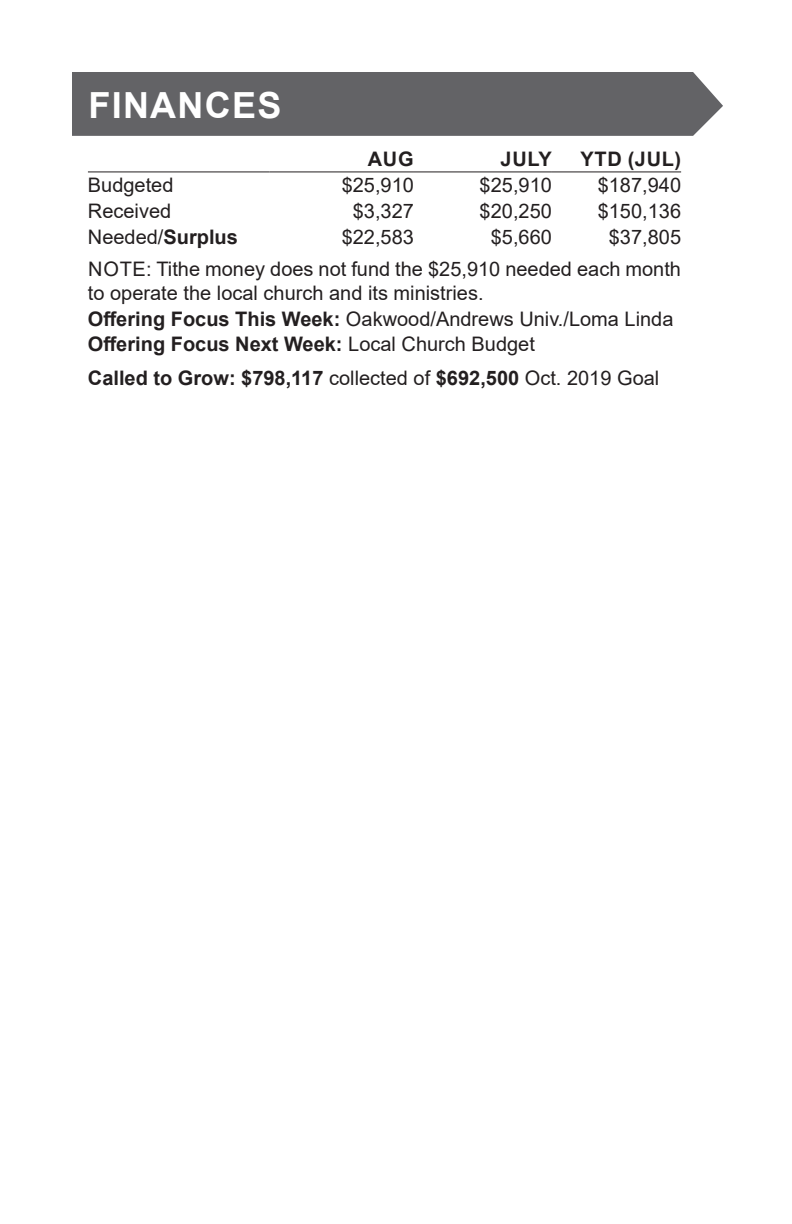
<style>
.page{position:relative;width:792px;height:1224px;background:#fff}
.page>*{position:absolute;margin:0;border:0;box-sizing:border-box;transform-origin:0 0}
.t1{font:700 36px "Arial";letter-spacing:.035em;color:#fff}
.t2{font:20px/24px "Arial";color:#231f20}
.t3{font:700 20px "Arial";color:#231f20}
.s1{font-weight:700}
.s2{font-weight:400}
</style>
<div class="page">
<hr style="left:88px;top:172px;width:181px;height:1px;background:#231f20">
<hr style="left:269px;top:172px;width:145px;height:1px;background:#231f20">
<hr style="left:414px;top:172px;width:138px;height:1px;background:#231f20">
<hr style="left:552px;top:172px;width:129px;height:1px;background:#231f20">
<div style="left:72px;top:72px;width:651px;height:64px;background:#636366"></div>
<p class="t1" style="left:89px;top:80px;width:194px">FINANCES</p>
<p class="t3" style="left:368px;top:145px;width:47px">AUG</p>
<p class="t3" style="left:501px;top:145px;width:53px">JULY</p>
<p class="t3" style="left:581px;top:145px;width:102px">YTD (JUL)</p>
<p class="t2" style="left:88px;top:173px;width:87px">Budgeted</p>
<p class="t2" style="left:342px;top:173px;width:74px">$25,910</p>
<p class="t2" style="left:480px;top:173px;width:74px">$25,910</p>
<p class="t2" style="left:598px;top:173px;width:85px">$187,940</p>
<p class="t2" style="left:88px;top:199px;width:85px">Received</p>
<p class="t2" style="left:353px;top:199px;width:63px">$3,327</p>
<p class="t2" style="left:480px;top:199px;width:74px">$20,250</p>
<p class="t2" style="left:598px;top:199px;width:85px">$150,136</p>
<p class="t2" style="left:88px;top:225px;width:152px">Needed/<span class="s1">Surplus</span></p>
<p class="t2" style="left:342px;top:225px;width:74px">$22,583</p>
<p class="t2" style="left:491px;top:225px;width:63px">$5,660</p>
<p class="t2" style="left:609px;top:225px;width:74px">$37,805</p>
<p class="t2" style="left:88px;top:256px;width:595px">NOTE: Tithe money does not fund the $25,910 needed each month to operate the local church and its ministries.</p>
<p class="t2" style="left:88px;top:307px;width:587px"><span class="s1">Offering Focus This Week:</span> Oakwood/Andrews Univ./Loma Linda</p>
<p class="t3" style="left:88px;top:330px;width:449px">Offering Focus Next Week: <span class="s2">Local Church Budget</span></p>
<p class="t3" style="left:88px;top:364px;width:573px">Called to Grow: $798,117 <span class="s2">collected of</span> $692,500 <span class="s2">Oct. 2019 Goal</span></p>
</div>
